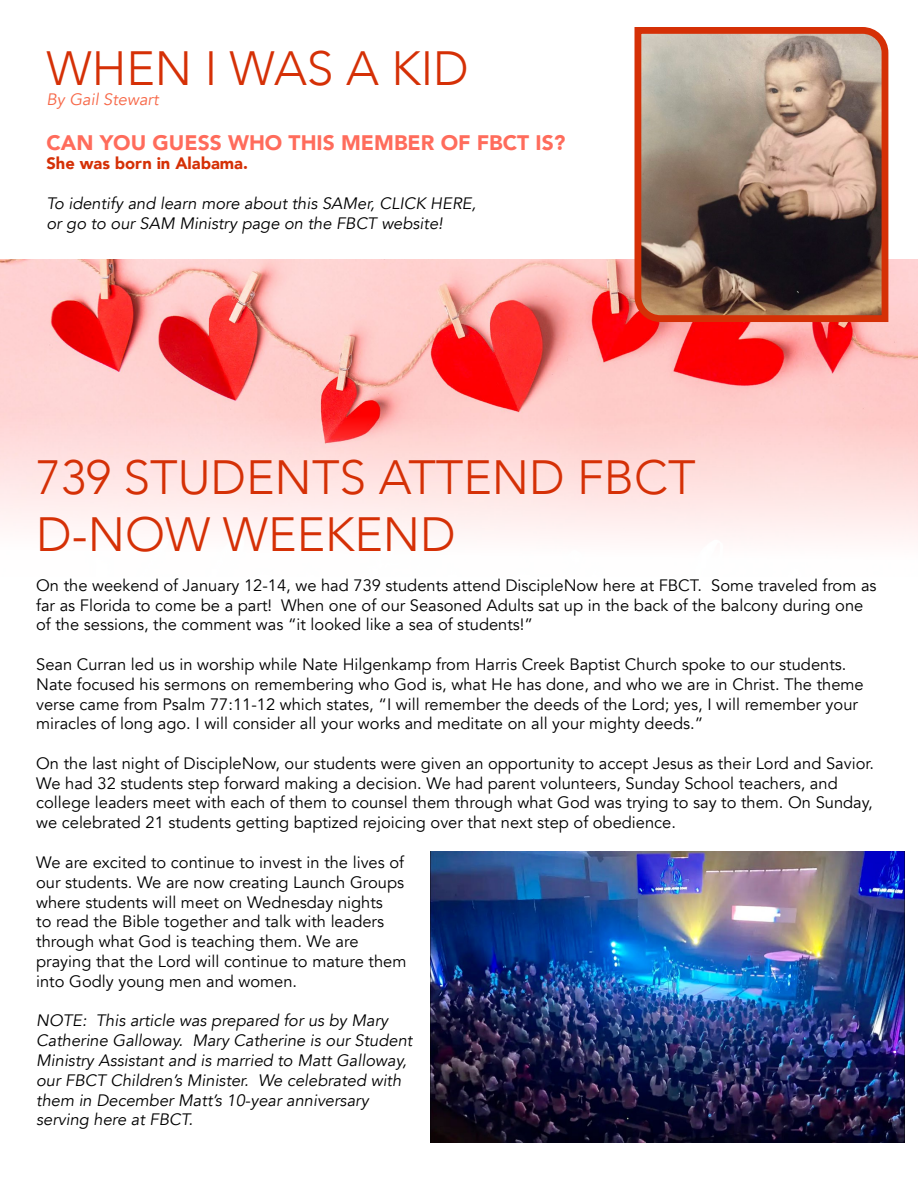
<style>
.page{position:relative;width:918px;height:1188px;background:#fff}
.page>*{position:absolute;margin:0;border:0;box-sizing:border-box;transform-origin:0 0}
.t1{font:300 48px/57.6px "Avenir";color:#d53006}
.t2{font:900 21px "Avenir";color:#ff6c5c}
.t3{font:16.5px/19.8px "Avenir";color:#000}
.t4{font:italic 16.5px/19.8px "Avenir";color:#000}
.t5{font:900 16.5px "Avenir";color:#d53006}
.t6{font:italic 16.5px "Avenir";color:#f76747}
</style>
<div class="page">
<img style="left:0;top:259px;width:918px;height:280px">
<svg style="left:631px;top:27px;width:261px;height:298px;background:#997767"></svg>
<img style="left:431px;top:851px;width:473px;height:292px">
<h1 class="t1" style="left:46px;top:39px;width:424px">WHEN I WAS A KID</h1>
<p class="t6" style="left:46px;top:89px;width:114px">By Gail Stewart</p>
<p class="t2" style="left:46px;top:124px;width:521px">CAN YOU GUESS WHO THIS MEMBER OF FBCT IS?</p>
<p class="t5" style="left:46px;top:149px;width:203px">She was born in Alabama.</p>
<p class="t4" style="left:46px;top:194px;width:431px">To identify and learn more about this SAMer, CLICK HERE, or go to our SAM Ministry page on the FBCT website!</p>
<h1 class="t1" style="left:36px;top:448px;width:661px">739 STUDENTS ATTEND FBCT<br>D-NOW WEEKEND</h1>
<p class="t3" style="left:36px;top:575px;width:842px">On the weekend of January 12-14, we had 739 students attend DiscipleNow here at FBCT. Some traveled from as far as Florida to come be a part! When one of our Seasoned Adults sat up in the back of the balcony during one of the sessions, the comment was “it looked like a sea of students!”</p>
<p class="t3" style="left:36px;top:655px;width:829px">Sean Curran led us in worship while Nate Hilgenkamp from Harris Creek Baptist Church spoke to our students.<br>Nate focused his sermons on remembering who God is, what He has done, and who we are in Christ. The theme verse came from Psalm 77:11-12 which states, “I will remember the deeds of the Lord; yes, I will remember your miracles of long ago. I will consider all your works and meditate on all your mighty deeds.”</p>
<p class="t3" style="left:36px;top:754px;width:839px">On the last night of DiscipleNow, our students were given an opportunity to accept Jesus as their Lord and Savior.<br>We had 32 students step forward making a decision. We had parent volunteers, Sunday School teachers, and college leaders meet with each of them to counsel them through what God was trying to say to them. On Sunday, we celebrated 21 students getting baptized rejoicing over that next step of obedience.</p>
<p class="t3" style="left:36px;top:853px;width:372px">We are excited to continue to invest in the lives of our students. We are now creating Launch Groups where students will meet on Wednesday nights<br>to read the Bible together and talk with leaders through what God is teaching them. We are praying that the Lord will continue to mature them into Godly young men and women.</p>
<p class="t4" style="left:36px;top:1011px;width:378px">NOTE: This article was prepared for us by Mary Catherine Galloway. Mary Catherine is our Student Ministry Assistant and is married to Matt Galloway, our FBCT Children’s Minister. We celebrated with them in December Matt’s 10-year anniversary serving here at FBCT.</p>
</div>
